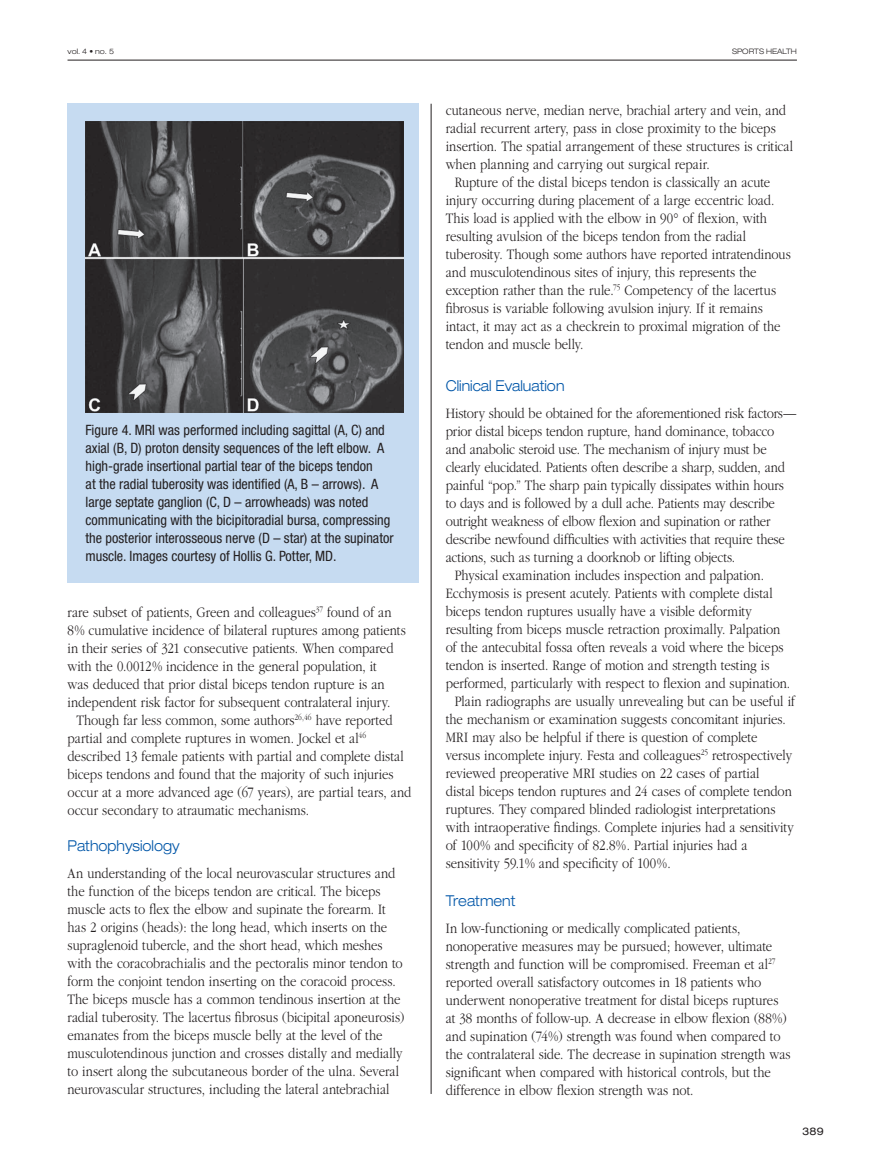
<style>
.page{position:relative;width:878px;height:1175px;background:#fff}
.page>*{position:absolute;margin:0;border:0;box-sizing:border-box;transform-origin:0 0}
.t1{font:300 15px/18px "Garamond";color:#231f20;scale:.85 1}
.t2{font:300 expanded 15px "Helvetica Neue";color:#0156a8;scale:.9 1}
.t3{font:condensed 14.25px/18px "Helvetica Neue";color:#231f20}
.t4{font:expanded 10.5px "Helvetica Neue";color:#231f20}
.t5{font:300 expanded 7.5px "Helvetica Neue";color:#231f20}
</style>
<div class="page">
<hr style="left:430px;top:104px;width:1px;height:990px;background:#231f20">
<hr style="left:68px;top:60px;width:728px;height:1px;background:#231f20">
<div style="left:68px;top:104px;width:350px;height:479px;background:#c6dbf1"></div>
<img style="left:86px;top:122px;width:318px;height:291px">
<p class="t5" style="left:68px;top:47px;width:48px">vol. 4 • no. 5</p>
<p class="t5" style="left:732px;top:47px;width:66px">SPORTS HEALTH</p>
<p class="t3" style="left:86px;top:421px;width:309px">Figure 4. MRI was performed including sagittal (A, C) and axial (B, D) proton density sequences of the left elbow. A high-grade insertional partial tear of the biceps tendon<br>at the radial tuberosity was identified (A, B – arrows). A large septate ganglion (C, D – arrowheads) was noted communicating with the bicipitoradial bursa, compressing the posterior interosseous nerve (D – star) at the supinator muscle. Images courtesy of Hollis G. Potter, MD.</p>
<p class="t1" style="left:67px;top:603px;width:399px">rare subset of patients, Green and colleagues<sup>37</sup> found of an 8% cumulative incidence of bilateral ruptures among patients in their series of 321 consecutive patients. When compared with the 0.0012% incidence in the general population, it<br>was deduced that prior distal biceps tendon rupture is an independent risk factor for subsequent contralateral injury.</p>
<p class="t1" style="left:68px;top:711px;width:406px;text-indent:9px">Though far less common, some authors<sup>26,46</sup> have reported partial and complete ruptures in women. Jockel et al<sup>46 </sup>described 13 female patients with partial and complete distal biceps tendons and found that the majority of such injuries occur at a more advanced age (67 years), are partial tears, and occur secondary to atraumatic mechanisms.</p>
<p class="t2" style="left:68px;top:836px;width:126px">Pathophysiology</p>
<p class="t1" style="left:68px;top:864px;width:398px">An understanding of the local neurovascular structures and the function of the biceps tendon are critical. The biceps muscle acts to flex the elbow and supinate the forearm. It has 2 origins (heads): the long head, which inserts on the supraglenoid tubercle, and the short head, which meshes with the coracobrachialis and the pectoralis minor tendon to form the conjoint tendon inserting on the coracoid process.<br>The biceps muscle has a common tendinous insertion at the radial tuberosity. The lacertus fibrosus (bicipital aponeurosis) emanates from the biceps muscle belly at the level of the musculotendinous junction and crosses distally and medially to insert along the subcutaneous border of the ulna. Several neurovascular structures, including the lateral antebrachial</p>
<p class="t1" style="left:445px;top:101px;width:402px">cutaneous nerve, median nerve, brachial artery and vein, and</p>
<p class="t1" style="left:445px;top:119px;width:390px">radial recurrent artery, pass in close proximity to the biceps</p>
<p class="t1" style="left:445px;top:137px;width:410px">insertion. The spatial arrangement of these structures is critical</p>
<p class="t1" style="left:445px;top:155px;width:312px">when planning and carrying out surgical repair.</p>
<p class="t1" style="left:455px;top:173px;width:373px">Rupture of the distal biceps tendon is classically an acute</p>
<p class="t1" style="left:445px;top:191px;width:388px">injury occurring during placement of a large eccentric load.</p>
<p class="t1" style="left:445px;top:209px;width:379px">This load is applied with the elbow in 90° of flexion, with</p>
<p class="t1" style="left:445px;top:227px;width:355px">resulting avulsion of the biceps tendon from the radial</p>
<p class="t1" style="left:445px;top:245px;width:407px">tuberosity. Though some authors have reported intratendinous</p>
<p class="t1" style="left:445px;top:263px;width:367px">and musculotendinous sites of injury, this represents the</p>
<p class="t1" style="left:445px;top:281px;width:390px">exception rather than the rule.<sup>75</sup> Competency of the lacertus</p>
<p class="t1" style="left:446px;top:299px;width:374px">fibrosus is variable following avulsion injury. If it remains</p>
<p class="t1" style="left:446px;top:317px;width:395px">intact, it may act as a checkrein to proximal migration of the</p>
<p class="t1" style="left:446px;top:335px;width:164px">tendon and muscle belly.</p>
<p class="t2" style="left:446px;top:376px;width:133px">Clinical Evaluation</p>
<p class="t1" style="left:446px;top:404px;width:413px">History should be obtained for the aforementioned risk factors—</p>
<p class="t1" style="left:446px;top:422px;width:388px">prior distal biceps tendon rupture, hand dominance, tobacco</p>
<p class="t1" style="left:446px;top:440px;width:379px">and anabolic steroid use. The mechanism of injury must be</p>
<p class="t1" style="left:446px;top:458px;width:400px">clearly elucidated. Patients often describe a sharp, sudden, and</p>
<p class="t1" style="left:446px;top:476px;width:399px">painful “pop.” The sharp pain typically dissipates within hours</p>
<p class="t1" style="left:446px;top:494px;width:389px">to days and is followed by a dull ache. Patients may describe</p>
<p class="t1" style="left:446px;top:512px;width:383px">outright weakness of elbow flexion and supination or rather</p>
<p class="t1" style="left:446px;top:530px;width:400px">describe newfound difficulties with activities that require these</p>
<p class="t1" style="left:446px;top:548px;width:342px">actions, such as turning a doorknob or lifting objects.</p>
<p class="t1" style="left:455px;top:566px;width:365px">Physical examination includes inspection and palpation.</p>
<p class="t1" style="left:446px;top:584px;width:386px">Ecchymosis is present acutely. Patients with complete distal</p>
<p class="t1" style="left:446px;top:602px;width:362px">biceps tendon ruptures usually have a visible deformity</p>
<p class="t1" style="left:446px;top:620px;width:395px">resulting from biceps muscle retraction proximally. Palpation</p>
<p class="t1" style="left:446px;top:638px;width:399px">of the antecubital fossa often reveals a void where the biceps</p>
<p class="t1" style="left:446px;top:656px;width:382px">tendon is inserted. Range of motion and strength testing is</p>
<p class="t1" style="left:446px;top:674px;width:406px">performed, particularly with respect to flexion and supination.</p>
<p class="t1" style="left:455px;top:692px;width:402px">Plain radiographs are usually unrevealing but can be useful if</p>
<p class="t1" style="left:446px;top:710px;width:401px">the mechanism or examination suggests concomitant injuries.</p>
<p class="t1" style="left:446px;top:728px;width:368px">MRI may also be helpful if there is question of complete</p>
<p class="t1" style="left:446px;top:746px;width:409px">versus incomplete injury. Festa and colleagues<sup>25</sup> retrospectively</p>
<p class="t1" style="left:445px;top:764px;width:370px">reviewed preoperative MRI studies on 22 cases of partial</p>
<p class="t1" style="left:445px;top:782px;width:408px">distal biceps tendon ruptures and 24 cases of complete tendon</p>
<p class="t1" style="left:445px;top:800px;width:389px">ruptures. They compared blinded radiologist interpretations</p>
<p class="t1" style="left:445px;top:818px;width:411px">with intraoperative findings. Complete injuries had a sensitivity</p>
<p class="t1" style="left:445px;top:836px;width:356px">of 100% and specificity of 82.8%. Partial injuries had a</p>
<p class="t1" style="left:445px;top:854px;width:266px">sensitivity 59.1% and specificity of 100%.</p>
<p class="t2" style="left:446px;top:891px;width:79px">Treatment</p>
<p class="t1" style="left:445px;top:919px;width:407px">In low-functioning or medically complicated patients, nonoperative measures may be pursued; however, ultimate strength and function will be compromised. Freeman et al<sup>27 </sup>reported overall satisfactory outcomes in 18 patients who underwent nonoperative treatment for distal biceps ruptures at 38 months of follow-up. A decrease in elbow flexion (88%) and supination (74%) strength was found when compared to the contralateral side. The decrease in supination strength was significant when compared with historical controls, but the difference in elbow flexion strength was not.</p>
<p class="t4" style="left:802px;top:1124px;width:23px">389</p>
</div>
